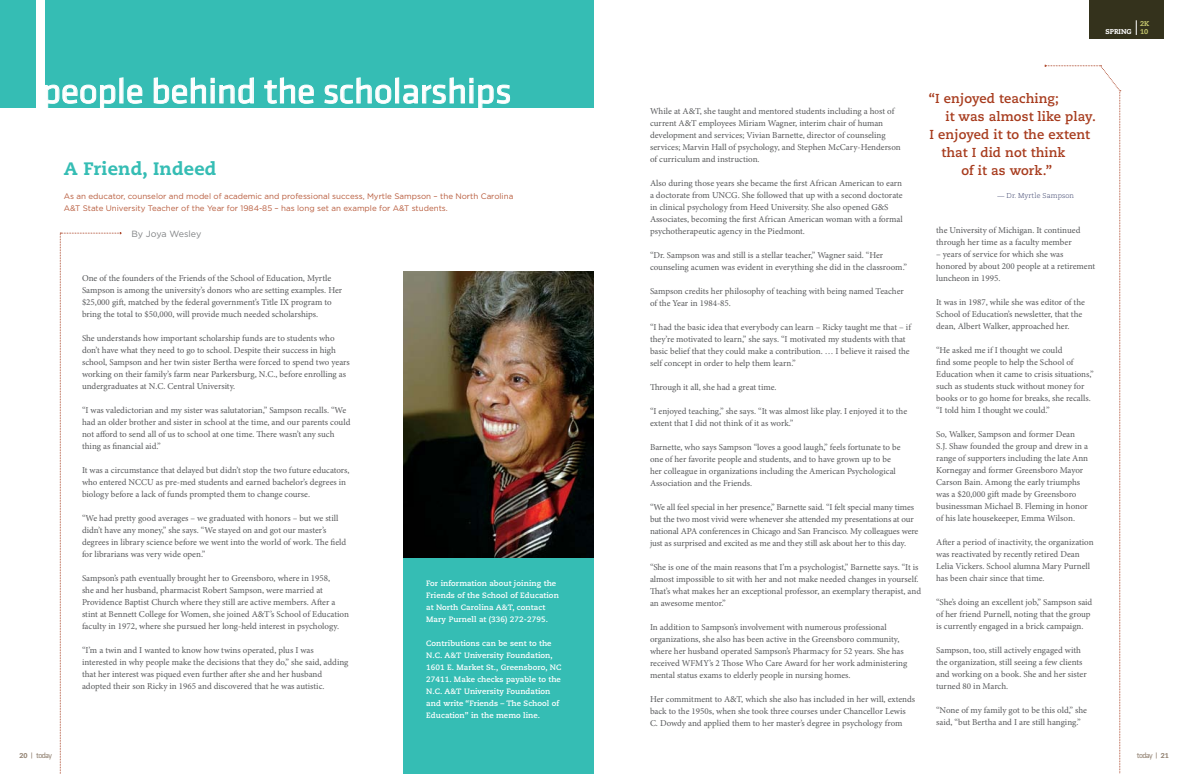
<style>
.page{position:relative;width:1188px;height:774px;background:#fff}
.page>*{position:absolute;margin:0;border:0;box-sizing:border-box;transform-origin:0 0}
.t1{font:36px "Klavika Basic";letter-spacing:-.01em;color:#fff;scale:1.05 1}
.t2{font:800 18px "Caecilia";letter-spacing:.01em;color:#35bdb4}
.t3{font:700 13px "Caecilia";letter-spacing:.01em;color:#a73b1d}
.t4{font:9px/12px "Minion Pro";letter-spacing:-.005em;color:#58595b}
.t5{font:9px "Gotham";letter-spacing:-.01em;color:#808284}
.t6{font:8px/12px "Gotham";color:#b85c3d}
.t7{font:8px "Klavika Basic";letter-spacing:-.07em;color:#928272}
.t8{font:700 7.8px/12px "Caecilia";letter-spacing:.01em;color:#fff}
.t9{font:300 7px "Caecilia";letter-spacing:.01em;color:#39406a}
.t10{font:800 7px/8px "Caecilia";color:#fff;text-align:right}
.s1{color:#c1c36b}
.s2{font-family:"Caecilia";font-weight:800;font-size:7px}
.s3{font-family:"Caecilia";font-weight:800;font-size:6px}
</style>
<div class="page">
<svg style="left:1045px;top:65px;width:76px;height:709px"></svg>
<svg style="left:60px;top:232px;width:61px;height:542px"></svg>
<div style="left:1090px;top:0;width:74px;height:38px;background:#34321c"></div>
<svg style="left:1136px;top:20px;width:1px;height:15px"></svg>
<div style="left:0;top:0;width:36px;height:108px;background:#35bdb4"></div>
<div style="left:45px;top:0;width:549px;height:108px;background:#35bdb4"></div>
<svg style="left:45px;top:77px;width:98px;height:31px"></svg>
<svg style="left:153px;top:77px;width:101px;height:27px"></svg>
<svg style="left:264px;top:77px;width:50px;height:27px"></svg>
<svg style="left:324px;top:77px;width:187px;height:31px"></svg>
<img style="left:403px;top:272px;width:191px;height:287px">
<div style="left:403px;top:559px;width:191px;height:215px;background:#35bdb4"></div>
<h1 class="t1" style="left:42px;top:68px;width:449px">people behind the scholarships</h1>
<h2 class="t2" style="left:64px;top:158px;width:154px">A Friend, Indeed</h2>
<p class="t6" style="left:64px;top:190px;width:451px">As an educator, counselor and model of academic and professional success, Myrtle Sampson – the North Carolina<br>A&amp;T State University Teacher of the Year for 1984-85 – has long set an example for A&amp;T students.</p>
<p class="t5" style="left:131px;top:228px;width:71px">By Joya Wesley</p>
<p class="t4" style="left:82px;top:272px;width:262px">One of the founders of the Friends of the School of Education, Myrtle Sampson is among the university’s donors who are setting examples. Her $25,000 gift, matched by the federal government’s Title IX program to bring the total to $50,000, will provide much needed scholarships.</p>
<p class="t4" style="left:82px;top:332px;width:269px">She understands how important scholarship funds are to students who don’t have what they need to go to school. Despite their success in high school, Sampson and her twin sister Bertha were forced to spend two years working on their family’s farm near Parkersburg, N.C., before enrolling as undergraduates at N.C. Central University.</p>
<p class="t4" style="left:82px;top:404px;width:270px">“I was valedictorian and my sister was salutatorian,” Sampson recalls. “We had an older brother and sister in school at the time, and our parents could not afford to send all of us to school at one time. There wasn’t any such thing as financial aid.”</p>
<p class="t4" style="left:82px;top:464px;width:269px">It was a circumstance that delayed but didn’t stop the two future educators, who entered NCCU as pre-med students and earned bachelor’s degrees in biology before a lack of funds prompted them to change course.</p>
<p class="t4" style="left:82px;top:512px;width:266px">“We had pretty good averages – we graduated with honors – but we still didn’t have any money,” she says. “We stayed on and got our master’s degrees in library science before we went into the world of work. The field for librarians was very wide open.”</p>
<p class="t4" style="left:82px;top:572px;width:268px">Sampson’s path eventually brought her to Greensboro, where in 1958,<br>she and her husband, pharmacist Robert Sampson, were married at Providence Baptist Church where they still are active members. After a stint at Bennett College for Women, she joined A&amp;T’s School of Education faculty in 1972, where she pursued her long-held interest in psychology.</p>
<p class="t4" style="left:82px;top:644px;width:268px">“I’m a twin and I wanted to know how twins operated, plus I was interested in why people make the decisions that they do,” she said, adding that her interest was piqued even further after she and her husband adopted their son Ricky in 1965 and discovered that he was autistic.</p>
<p class="t8" style="left:426px;top:577px;width:134px">For information about joining the<br>Friends of the School of Education at North Carolina A&amp;T, contact<br>Mary Purnell at (336) 272-2795.</p>
<p class="t8" style="left:426px;top:637px;width:137px">Contributions can be sent to the<br>N.C. A&amp;T University Foundation,<br>1601 E. Market St., Greensboro, NC<br>27411. Make checks payable to the<br>N.C. A&amp;T University Foundation and write “Friends – The School of<br>Education” in the memo line.</p>
<p class="t10" style="left:1105px;top:20px;width:45px"><span class="s1">2K<br></span>SPRING <span class="s1">10</span></p>
<p class="t4" style="left:650px;top:105px;width:252px">While at A&amp;T, she taught and mentored students including a host of current A&amp;T employees Miriam Wagner, interim chair of human development and services; Vivian Barnette, director of counseling services; Marvin Hall of psychology, and Stephen McCary-Henderson of curriculum and instruction.</p>
<p class="t4" style="left:650px;top:177px;width:254px">Also during those years she became the first African American to earn a doctorate from UNCG. She followed that up with a second doctorate in clinical psychology from Heed University. She also opened G&amp;S Associates, becoming the first African American woman with a formal psychotherapeutic agency in the Piedmont.</p>
<p class="t4" style="left:650px;top:249px;width:259px">“Dr. Sampson was and still is a stellar teacher,” Wagner said. “Her counseling acumen was evident in everything she did in the classroom.”</p>
<p class="t4" style="left:650px;top:285px;width:255px">Sampson credits her philosophy of teaching with being named Teacher of the Year in 1984-85.</p>
<p class="t4" style="left:650px;top:321px;width:263px">“I had the basic idea that everybody can learn – Ricky taught me that – if they’re motivated to learn,” she says. “I motivated my students with that basic belief that they could make a contribution. … I believe it raised the self concept in order to help them learn.”</p>
<p class="t4" style="left:650px;top:381px;width:128px">Through it all, she had a great time.</p>
<p class="t4" style="left:650px;top:405px;width:259px">“I enjoyed teaching,” she says. “It was almost like play. I enjoyed it to the extent that I did not think of it as work.”</p>
<p class="t4" style="left:650px;top:441px;width:252px">Barnette, who says Sampson “loves a good laugh,” feels fortunate to be one of her favorite people and students, and to have grown up to be her colleague in organizations including the American Psychological Association and the Friends.</p>
<p class="t4" style="left:650px;top:501px;width:270px">“We all feel special in her presence,” Barnette said. “I felt special many times but the two most vivid were whenever she attended my presentations at our national APA conferences in Chicago and San Francisco. My colleagues were just as surprised and excited as me and they still ask about her to this day.</p>
<p class="t4" style="left:650px;top:561px;width:273px">“She is one of the main reasons that I’m a psychologist,” Barnette says. “It is almost impossible to sit with her and not make needed changes in yourself.<br>That’s what makes her an exceptional professor, an exemplary therapist, and an awesome mentor.”</p>
<p class="t4" style="left:650px;top:621px;width:259px">In addition to Sampson’s involvement with numerous professional organizations, she also has been active in the Greensboro community, where her husband operated Sampson’s Pharmacy for 52 years. She has received WFMY’s 2 Those Who Care Award for her work administering mental status exams to elderly people in nursing homes.</p>
<p class="t4" style="left:650px;top:693px;width:267px">Her commitment to A&amp;T, which she also has included in her will, extends back to the 1950s, when she took three courses under Chancellor Lewis<br>C. Dowdy and applied them to her master’s degree in psychology from</p>
<h3 class="t3" style="left:929px;top:91px;width:132px">“I enjoyed teaching;</h3>
<h3 class="t3" style="left:945px;top:109px;width:152px">it was almost like play.</h3>
<h3 class="t3" style="left:930px;top:127px;width:162px">I enjoyed it to the extent</h3>
<h3 class="t3" style="left:941px;top:145px;width:125px">that I did not think</h3>
<h3 class="t3" style="left:961px;top:163px;width:92px">of it as work.”</h3>
<p class="t9" style="left:998px;top:192px;width:78px">— Dr. Myrtle Sampson</p>
<p class="t4" style="left:936px;top:225px;width:146px">the University of Michigan. It continued through her time as a faculty member</p>
<p class="t4" style="left:936px;top:249px;width:161px">– years of service for which she was honored by about 200 people at a retirement luncheon in 1995.</p>
<p class="t4" style="left:936px;top:297px;width:150px">It was in 1987, while she was editor of the<br>School of Education’s newsletter, that the dean, Albert Walker, approached her.</p>
<p class="t4" style="left:936px;top:345px;width:159px">“He asked me if I thought we could<br>find some people to help the School of Education when it came to crisis situations,” such as students stuck without money for books or to go home for breaks, she recalls. “I told him I thought we could.”</p>
<p class="t4" style="left:936px;top:429px;width:154px">So, Walker, Sampson and former Dean<br>S.J. Shaw founded the group and drew in a range of supporters including the late Ann Kornegay and former Greensboro Mayor Carson Bain. Among the early triumphs was a $20,000 gift made by Greensboro businessman Michael B. Fleming in honor of his late housekeeper, Emma Wilson.</p>
<p class="t4" style="left:936px;top:537px;width:159px">After a period of inactivity, the organization was reactivated by recently retired Dean Lelia Vickers. School alumna Mary Purnell has been chair since that time.</p>
<p class="t4" style="left:936px;top:597px;width:158px">“She’s doing an excellent job,” Sampson said of her friend Purnell, noting that the group is currently engaged in a brick campaign.</p>
<p class="t4" style="left:936px;top:645px;width:152px">Sampson, too, still actively engaged with the organization, still seeing a few clients and working on a book. She and her sister turned 80 in March.</p>
<p class="t4" style="left:936px;top:705px;width:152px">“None of my family got to be this old,” she said, “but Bertha and I are still hanging.”</p>
<p class="t7" style="left:20px;top:750px;width:34px"><span class="s2">20</span> <span class="s3">|</span> today</p>
<p class="t7" style="left:1137px;top:750px;width:34px">today <span class="s3">|</span> <span class="s2">21</span></p>
</div>
